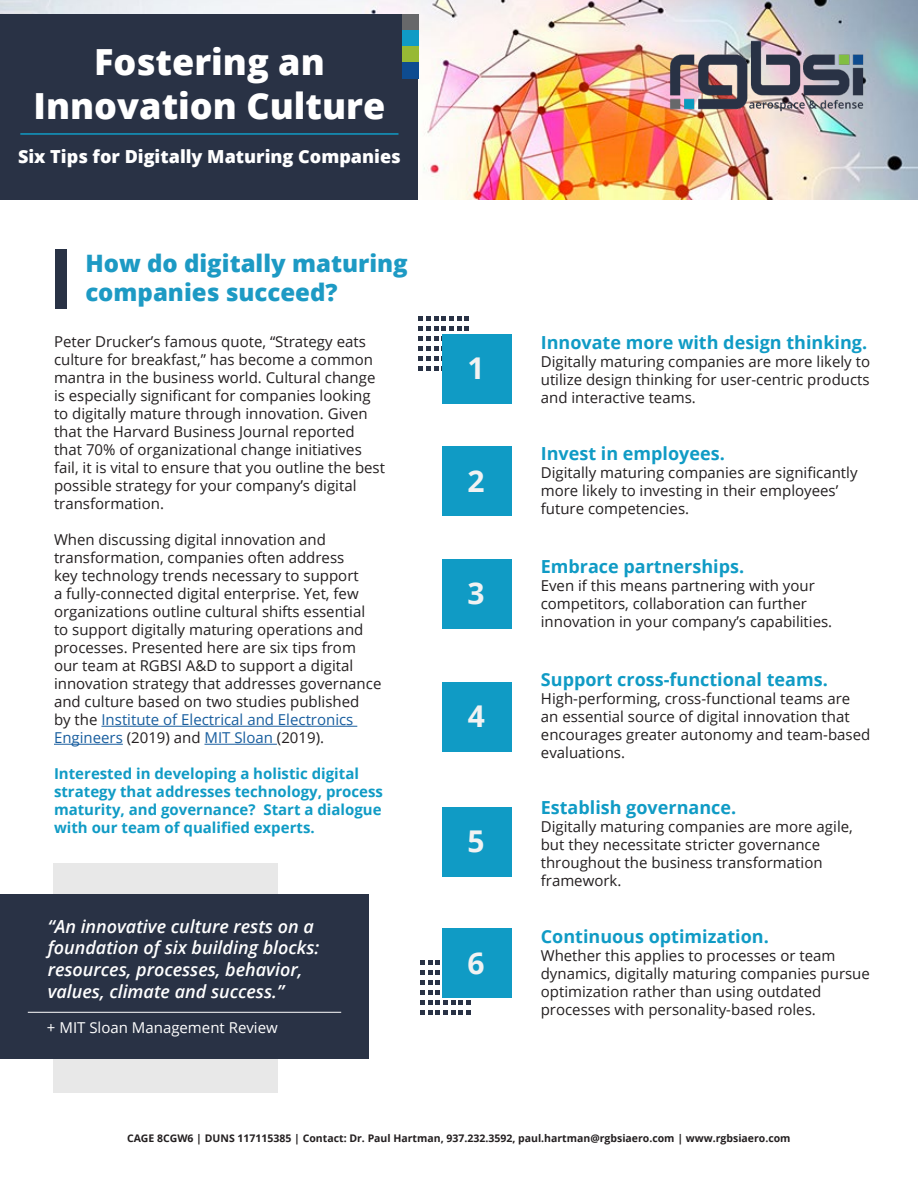
<style>
.page{position:relative;width:918px;height:1188px;background:#fff}
.page>*{position:absolute;margin:0;border:0;box-sizing:border-box;transform-origin:0 0}
.t1{font:800 36px "Open Sans";color:#fff}
.t2{font:700 30px "Open Sans";color:#f2f2f2}
.t3{font:800 24px/28.8px "Open Sans";color:#1d9ac4}
.t4{font:700 18px "Open Sans";color:#109bc5}
.t5{font:italic 600 18px "Open Sans";color:#fff}
.t6{font:800 18px "Open Sans";color:#fff}
.t7{font:15px/18px "Open Sans";color:#231f20}
.t8{font:700 15px/18px "Open Sans";color:#109bc5}
.t9{font:15px "Open Sans";color:#fff}
.t10{font:700 10.5px "Open Sans";color:#231f20}
.s1{color:#175d9e}
</style>
<div class="page">
<img style="left:0;top:0;width:918px;height:199px">
<svg style="left:419px;top:316px;width:50px;height:4px"></svg>
<svg style="left:419px;top:326px;width:50px;height:4px"></svg>
<svg style="left:419px;top:336px;width:23px;height:4px"></svg>
<svg style="left:419px;top:346px;width:23px;height:4px"></svg>
<svg style="left:419px;top:356px;width:23px;height:4px"></svg>
<svg style="left:419px;top:366px;width:23px;height:4px"></svg>
<div style="left:442px;top:334px;width:70px;height:70px;background:#109bc5"></div>
<div style="left:442px;top:446px;width:70px;height:70px;background:#109bc5"></div>
<div style="left:442px;top:559px;width:70px;height:70px;background:#109bc5"></div>
<div style="left:442px;top:682px;width:70px;height:70px;background:#109bc5"></div>
<div style="left:442px;top:807px;width:70px;height:70px;background:#109bc5"></div>
<svg style="left:420px;top:991px;width:20px;height:4px"></svg>
<svg style="left:420px;top:1001px;width:51px;height:4px"></svg>
<svg style="left:420px;top:1011px;width:51px;height:4px"></svg>
<svg style="left:420px;top:961px;width:20px;height:4px"></svg>
<svg style="left:420px;top:971px;width:20px;height:4px"></svg>
<svg style="left:420px;top:981px;width:20px;height:4px"></svg>
<div style="left:442px;top:929px;width:70px;height:69px;background:#109bc5"></div>
<hr style="left:101px;top:726px;width:256px;height:1px;background:#175d9e">
<hr style="left:54px;top:744px;width:69px;height:1px;background:#175d9e">
<hr style="left:204px;top:744px;width:73px;height:1px;background:#175d9e">
<img style="left:637px;top:8px;width:259px;height:135px">
<div style="left:1px;top:14px;width:417px;height:185px;background:#293245"></div>
<div style="left:402px;top:14px;width:16px;height:16px;background:#67686a"></div>
<div style="left:402px;top:30px;width:16px;height:16px;background:#109bc5"></div>
<div style="left:402px;top:46px;width:16px;height:16px;background:#97b934"></div>
<div style="left:402px;top:62px;width:16px;height:16px;background:#0e4c90"></div>
<hr style="left:20px;top:133px;width:379px;height:2px;background:#109bc5">
<div style="left:55px;top:249px;width:12px;height:60px;background:#293245"></div>
<div style="left:54px;top:863px;width:224px;height:229px;background:#e8e8e8"></div>
<div style="left:0;top:894px;width:369px;height:165px;background:#293245"></div>
<hr style="left:28px;top:1012px;width:313px;height:1px;background:#fff">
<p class="t1" style="left:94px;top:35px;width:232px">Fostering an</p>
<p class="t1" style="left:34px;top:78px;width:353px">Innovation Culture</p>
<p class="t6" style="left:18px;top:142px;width:384px">Six Tips for Digitally Maturing Companies</p>
<p class="t3" style="left:85px;top:248px;width:324px">How do digitally maturing companies succeed?</p>
<p class="t7" style="left:54px;top:332px;width:333px">Peter Drucker’s famous quote, “Strategy eats culture for breakfast,” has become a common mantra in the business world. Cultural change is especially significant for companies looking to digitally mature through innovation. Given that the Harvard Business Journal reported that 70% of organizational change initiatives fail, it is vital to ensure that you outline the best possible strategy for your company’s digital transformation.</p>
<p class="t7" style="left:54px;top:530px;width:329px">When discussing digital innovation and transformation, companies often address<br>key technology trends necessary to support<br>a fully-connected digital enterprise. Yet, few organizations outline cultural shifts essential to support digitally maturing operations and processes. Presented here are six tips from our team at RGBSI A&amp;D to support a digital innovation strategy that addresses governance and culture based on two studies published<br>by the <span class="s1">Institute of Electrical and Electronics Engineers</span> (2019) and <span class="s1">MIT Sloan</span> (2019).</p>
<p class="t8" style="left:54px;top:764px;width:331px">Interested in developing a holistic digital strategy that addresses technology, process maturity, and governance? Start a dialogue with our team of qualified experts.</p>
<p class="t5" style="left:48px;top:914px;width:268px">“An innovative culture rests on a</p>
<p class="t5" style="left:48px;top:936px;width:273px">foundation of six building blocks:</p>
<p class="t5" style="left:48px;top:957px;width:256px">resources, processes, behavior,</p>
<p class="t5" style="left:48px;top:979px;width:238px">values, climate and success.”</p>
<p class="t9" style="left:47px;top:1017px;width:232px">+ MIT Sloan Management Review</p>
<p class="t2" style="left:468px;top:347px;width:19px">1</p>
<p class="t2" style="left:468px;top:459px;width:19px">2</p>
<p class="t2" style="left:468px;top:572px;width:19px">3</p>
<p class="t2" style="left:468px;top:695px;width:19px">4</p>
<p class="t2" style="left:468px;top:820px;width:19px">5</p>
<p class="t2" style="left:468px;top:942px;width:19px">6</p>
<p class="t4" style="left:541px;top:330px;width:328px">Innovate more with design thinking.</p>
<p class="t7" style="left:541px;top:352px;width:331px;text-align:justify">Digitally maturing companies are more likely to utilize design thinking for user-centric products and interactive teams.</p>
<p class="t4" style="left:541px;top:441px;width:186px">Invest in employees.</p>
<p class="t7" style="left:541px;top:463px;width:318px">Digitally maturing companies are significantly more likely to investing in their employees’ future competencies.</p>
<p class="t4" style="left:541px;top:554px;width:205px">Embrace partnerships.</p>
<p class="t7" style="left:541px;top:576px;width:293px">Even if this means partnering with your competitors, collaboration can further innovation in your company’s capabilities.</p>
<p class="t4" style="left:541px;top:666px;width:288px">Support cross-functional teams.</p>
<p class="t7" style="left:541px;top:689px;width:331px">High-performing, cross-functional teams are an essential source of digital innovation that encourages greater autonomy and team-based evaluations.</p>
<p class="t4" style="left:541px;top:795px;width:197px">Establish governance.</p>
<p class="t7" style="left:541px;top:817px;width:314px">Digitally maturing companies are more agile, but they necessitate stricter governance throughout the business transformation framework.</p>
<p class="t4" style="left:541px;top:924px;width:230px">Continuous optimization.</p>
<p class="t7" style="left:541px;top:946px;width:331px">Whether this applies to processes or team dynamics, digitally maturing companies pursue optimization rather than using outdated processes with personality-based roles.</p>
<p class="t10" style="left:127px;top:1131px;width:665px">CAGE 8CGW6 | DUNS 117115385 | Contact: Dr. Paul Hartman, 937.232.3592, paul.hartman@rgbsiaero.com | www.rgbsiaero.com</p>
</div>
